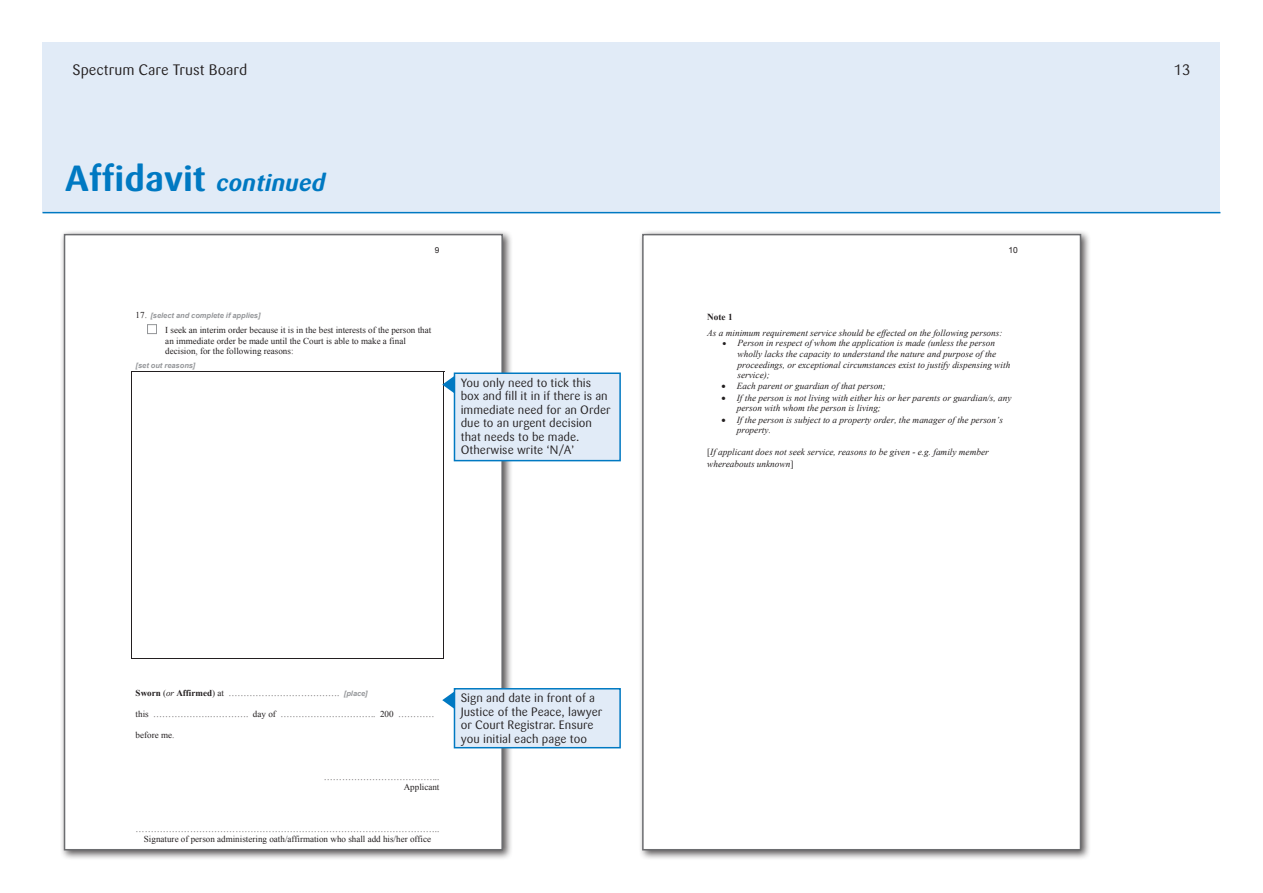
<style>
.page{position:relative;width:1263px;height:893px;background:#fff}
.page>*{position:absolute;margin:0;border:0;box-sizing:border-box;transform-origin:0 0}
.Section_head{font:700 36px "Sari";color:#0079c2}
.t1{font:15px "Sari";color:#231f20}
.t2{font:15px "Sari Regular Caps";color:#231f20}
.descriptor{font:12px/13.5px "Sari";color:#231f20}
.t3{font:italic 9.3px/10.6px "Times New Roman";color:#231f20}
.t4{font:9px/10.5px "Times New Roman";color:#231f20}
.t5{font:8.4px "Arial";color:#231f20}
.t6{font:8.25px "Arial";color:#231f20}
.t7{font:italic 700 7.35px "Arial";color:#939598}
.s1{font-style:italic;font-size:24px}
.s2{font-family:"Times New Roman";font-weight:400;font-style:normal;font-size:9px;color:#231f20}
.s3{font-weight:700}
.s4{font-style:italic}
.s5{font-family:"Arial";font-weight:700;font-style:italic;font-size:7.35px;color:#939598}
.s6{font-weight:700;font-style:normal}
.s7{font-style:normal}
</style>
<div class="page">
<div style="left:43px;top:43px;width:1177px;height:170px;background:#e1ebf7"></div>
<hr style="left:43px;top:212px;width:1177px;height:1px;background:#0079c2">
<div style="left:60px;top:230px;width:453px;height:631px;background:#231f20;opacity:.75"></div>
<div style="left:64px;top:234px;width:439px;height:616px;background:#fff;border:2px solid #6c6d70"></div>
<hr style="left:131px;top:371px;width:313px;height:1px;background:#231f20">
<hr style="left:131px;top:372px;width:1px;height:287px;background:#231f20">
<hr style="left:131px;top:658px;width:313px;height:1px;background:#231f20">
<hr style="left:444px;top:372px;width:1px;height:287px;background:#231f20">
<div style="left:147px;top:324px;width:10px;height:10px;border:1px solid #939598"></div>
<div style="left:638px;top:230px;width:453px;height:631px;background:#231f20;opacity:.75"></div>
<div style="left:642px;top:234px;width:439px;height:616px;background:#fff;border:2px solid #6c6d70"></div>
<div style="left:454px;top:372px;width:167px;height:89px;background:#e1ebf7;border:2px solid #0079c2"></div>
<svg style="left:442px;top:371px;width:13px;height:23px"></svg>
<div style="left:454px;top:688px;width:167px;height:60px;background:#e1ebf7;border:2px solid #0079c2"></div>
<svg style="left:442px;top:691px;width:13px;height:18px"></svg>
<h2 class="t1" style="left:73px;top:61px;width:176px">Spectrum Care Trust Board</h2>
<h2 class="t2" style="left:1174px;top:61px;width:18px">13</h2>
<p class="Section_head" style="left:65px;top:157px;width:262px">Affidavit <span class="s1">continued</span></p>
<p class="t6" style="left:435px;top:245px;width:6px">9</p>
<p class="t7" style="left:136px;top:310px;width:126px"><span class="s2">17.</span> [select and complete if applies]</p>
<p class="t4" style="left:165px;top:325px;width:267px">I seek an interim order because it is in the best interests of the person that an immediate order be made until the Court is able to make a final decision, for the following reasons:</p>
<p class="t7" style="left:136px;top:361px;width:61px">[set out reasons]</p>
<p class="descriptor" style="left:461px;top:376px;width:151px">You only need to tick this box and fill it in if there is an immediate need for an Order due to an urgent decision that needs to be made.<br>Otherwise write ‘N/A’</p>
<p class="t4" style="left:136px;top:688px;width:234px"><span class="s3">Sworn</span> (<span class="s4">or</span> <span class="s3">Affirmed</span>) at ………………………………. <span class="s5">[place]</span></p>
<p class="t4" style="left:136px;top:709px;width:300px">this ……………….…………. day of ………………………….. 200 …………</p>
<p class="t4" style="left:136px;top:730px;width:40px">before me.</p>
<p class="t4" style="left:324px;top:771px;width:117px;text-align:right">………………………………...<br>Applicant</p>
<p class="t4" style="left:136px;top:823px;width:305px;text-align:center">………………………………………………………………………………………..<br>Signature of person administering oath/affirmation who shall add his/her office</p>
<p class="descriptor" style="left:461px;top:691px;width:143px">Sign and date in front of a<br>Justice of the Peace, lawyer or Court Registrar. Ensure you initial each page too</p>
<p class="t5" style="left:1008px;top:245px;width:11px">10</p>
<p class="t3" style="left:707px;top:308px;width:297px;line-height:15.9px"><span class="s6">Note 1<br></span>As a minimum requirement service should be effected on the following persons:</p>
<p class="t3" style="left:737px;top:338px;width:274px;text-indent:-15px">• Person in respect of whom the application is made (unless the person wholly lacks the capacity to understand the nature and purpose of the proceedings, or exceptional circumstances exist to justify dispensing with service);</p>
<p class="t3" style="left:722px;top:381px;width:166px">• Each parent or guardian of that person;</p>
<p class="t3" style="left:737px;top:392px;width:276px;text-indent:-15px">• If the person is not living with either his or her parents or guardian/s, any person with whom the person is living;</p>
<p class="t3" style="left:737px;top:414px;width:268px;text-indent:-15px">• If the person is subject to a property order, the manager of the person’s property.</p>
<p class="t3" style="left:707px;top:446px;width:283px;line-height:11.6px"><span class="s7">[</span>If applicant does not seek service, reasons to be given - e.g. family member whereabouts unknown<span class="s7">]</span></p>
</div>
